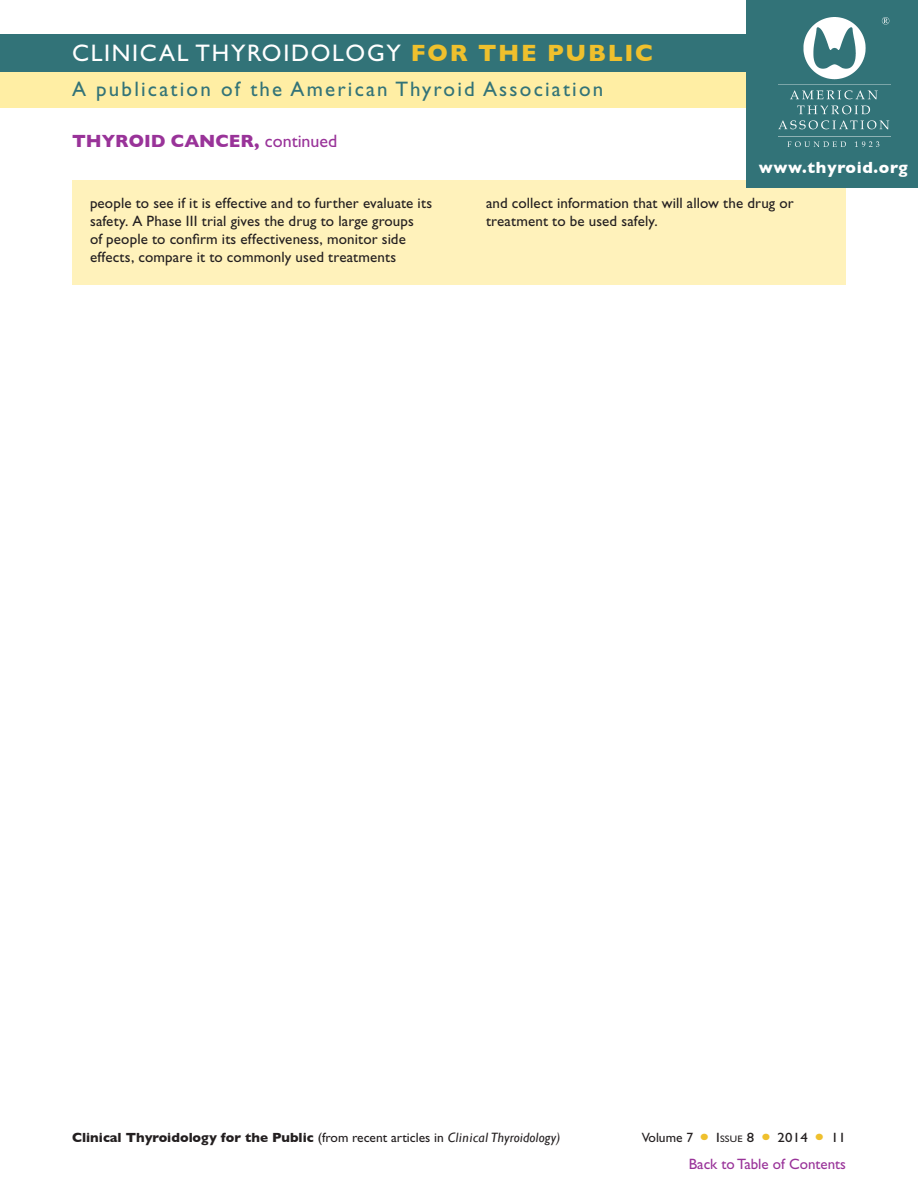
<style>
.page{position:relative;width:918px;height:1188px;background:#fff}
.page>*{position:absolute;margin:0;border:0;box-sizing:border-box;transform-origin:0 0}
.t1{font:24px "Gill Sans Std";letter-spacing:.07em;color:#fff}
.t2{font:21px "Gill Sans Std";letter-spacing:.105em;color:#327378}
.Topic_Header{font:700 18px "Gill Sans";color:#939}
.t3{font:700 16.5px "Gill Sans";letter-spacing:.04em;color:#fff}
.abbreviations_body{font:15px/18px "Gill Sans Std";letter-spacing:.01em;color:#231f20}
.t4{font:15px "Gill Sans Std";color:#939}
.t5{font:700 13.5px "Gill Sans";color:#231f20}
.t6{font:13.5px "Gill Sans Std";color:#231f20}
.t7{font:13.5px "Gill Sans Std";letter-spacing:.01em;color:#231f20;scale:1.1 1}
.t8{font:9.45px "Gill Sans Std";color:#231f20;scale:1.1 1}
.s1{font-family:"Gill Sans";font-weight:700;color:#efc02d}
.s2{font-family:"Gill Sans Std";font-weight:400}
.s3{font-weight:400;font-style:italic}
.s4{font-size:13.5px}
</style>
<div class="page">
<div style="left:72px;top:180px;width:774px;height:104px;background:#fff2bb"></div>
<div style="left:0;top:70px;width:918px;height:38px;background:#ffeea4"></div>
<div style="left:0;top:35px;width:918px;height:37px;background:#327378"></div>
<div style="left:747px;top:0;width:171px;height:188px;background:#327378"></div>
<img style="left:778px;top:18px;width:112px;height:129px">
<p class="t1" style="left:72px;top:40px;width:583px">CLINICAL THYROIDOLOGY <span class="s1">FOR THE PUBLIC</span></p>
<p class="t2" style="left:72px;top:77px;width:533px">A publication of the American Thyroid Association</p>
<p class="Topic_Header" style="left:72px;top:131px;width:267px">THYROID CANCER, <span class="s2">continued</span></p>
<p class="t3" style="left:759px;top:158px;width:150px">www.thyroid.org</p>
<p class="abbreviations_body" style="left:90px;top:194px;width:344px">people to see if it is effective and to further evaluate its safety. A Phase III trial gives the drug to large groups<br>of people to confirm its effectiveness, monitor side effects, compare it to commonly used treatments</p>
<p class="abbreviations_body" style="left:486px;top:194px;width:309px">and collect information that will allow the drug or treatment to be used safely.</p>
<p class="t5" style="left:72px;top:1129px;width:490px">Clinical Thyroidology for the Public <span class="s2">(from recent articles in</span> <span class="s3">Clinical Thyroidology)</span></p>
<p class="t6" style="left:642px;top:1130px;width:53px">Volume 7</p>
<p class="t8" style="left:716px;top:1133px;width:10px"><span class="s4">I</span>SSUE</p>
<p class="t7" style="left:747px;top:1130px;width:8px">8</p>
<p class="t7" style="left:778px;top:1130px;width:29px">2014</p>
<p class="t7" style="left:831px;top:1130px;width:15px">11</p>
<p class="t4" style="left:689px;top:1155px;width:159px">Back to Table of Contents</p>
</div>
